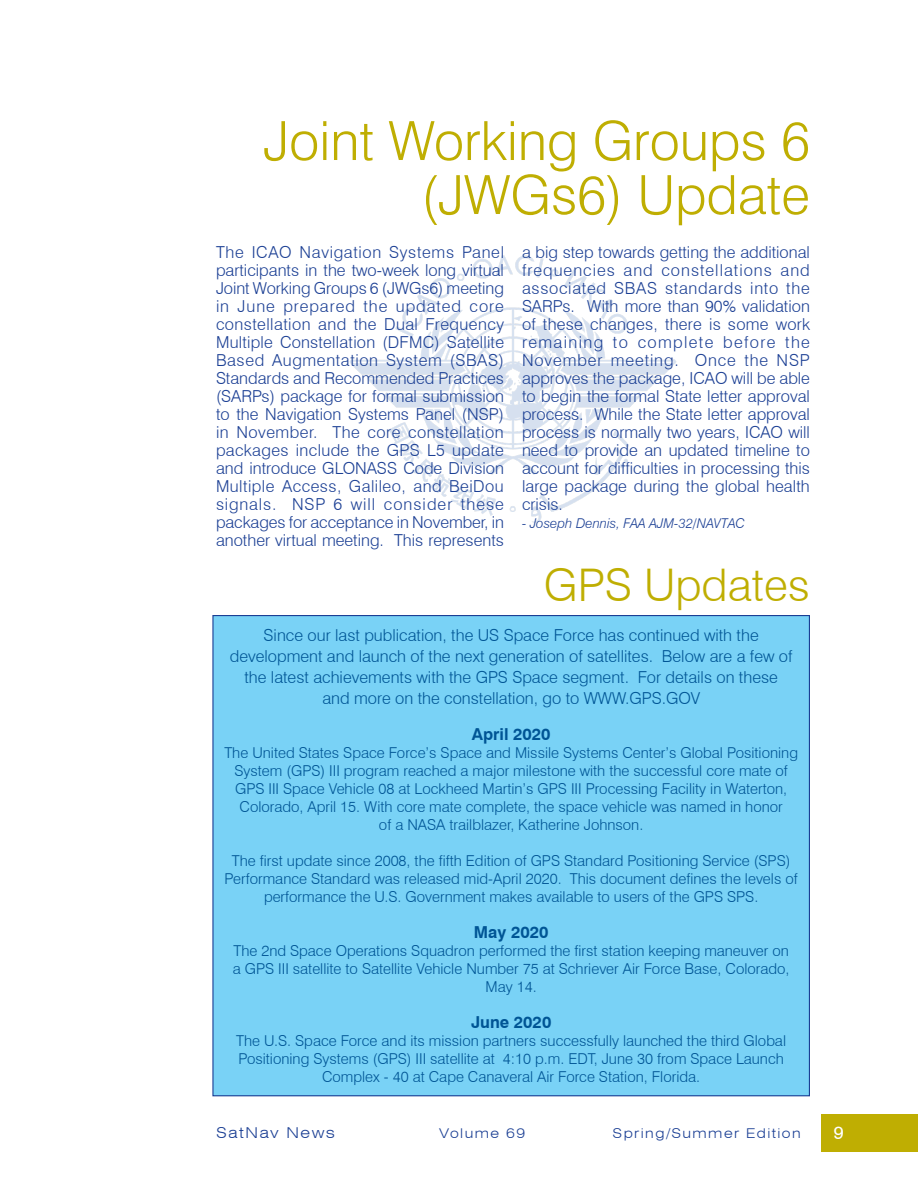
<style>
.page{position:relative;width:918px;height:1188px;background:#fff}
.page>*{position:absolute;margin:0;border:0;box-sizing:border-box;transform-origin:0 0}
.t1{font:300 54px/54px "Swiss 721 BT";color:#bfae02;text-align:right}
.t2{font:300 45px "Swiss 721 BT";color:#bfae02}
.t3{font:18px "Swiss 721 BT";color:#fff}
.t4{font:300 16.5px/18px "Swiss 721 BT";color:#1b3f94;text-align:justify}
.t5{font:300 16.5px/21px "Swiss 721 BT";color:#005595;text-align:center}
.t6{font:700 16.5px "Swiss 721 BT";color:#005595}
.t7{font:300 15px/18px "Swiss 721 BT";color:#005595;text-align:center}
.t8{font:300 expanded 15px "Swiss 721 BT";letter-spacing:.095em;color:#1b3f94}
.t9{font:italic 300 13.5px "Swiss 721 BT";color:#1b3f94}
.t10{font:300 expanded 13.5px "Swiss 721 BT";letter-spacing:.11em;color:#1b3f94}
</style>
<div class="page">
<img style="left:349px;top:255px;width:328px;height:268px">
<div style="left:822px;top:1114px;width:96px;height:38px;background:#bfae02"></div>
<div style="left:213px;top:616px;width:596px;height:480px;background:#79d2f6"></div>
<p class="t1" style="left:263px;top:113px;width:548px">Joint Working Groups 6 (JWGs6) Update</p>
<p class="t4" style="left:216px;top:243px;width:290px">The ICAO Navigation Systems Panel participants in the two-week long virtual Joint Working Groups 6 (JWGs6) meeting in June prepared the updated core constellation and the Dual Frequency Multiple Constellation (DFMC) Satellite Based Augmentation System (SBAS)<br>Standards and Recommended Practices (SARPs) package for formal submission to the Navigation Systems Panel (NSP) in November. The core constellation packages include the GPS L5 update and introduce GLONASS Code Division Multiple Access, Galileo, and BeiDou signals. NSP 6 will consider these packages for acceptance in November, in another virtual meeting. This represents</p>
<p class="t4" style="left:522px;top:243px;width:290px">a big step towards getting the additional frequencies and constellations and associated SBAS standards into the SARPs. With more than 90% validation of these changes, there is some work remaining to complete before the November meeting. Once the NSP approves the package, ICAO will be able to begin the formal State letter approval process. While the State letter approval process is normally two years, ICAO will need to provide an updated timeline to account for difficulties in processing this large package during the global health crisis.</p>
<p class="t9" style="left:522px;top:515px;width:224px">- Joseph Dennis, FAA AJM-32/NAVTAC</p>
<p class="t2" style="left:544px;top:558px;width:267px">GPS Updates</p>
<p class="t5" style="left:230px;top:625px;width:564px">Since our last publication, the US Space Force has continued with the development and launch of the next generation of satellites. Below are a few of</p>
<p class="t5" style="left:244px;top:667px;width:535px">the latest achievements with the GPS Space segment. For details on these</p>
<p class="t5" style="left:322px;top:688px;width:379px">and more on the constellation, go to WWW.GPS.GOV</p>
<p class="t6" style="left:472px;top:723px;width:80px">April 2020</p>
<p class="t7" style="left:224px;top:744px;width:575px">The United States Space Force’s Space and Missile Systems Center’s Global Positioning<br>System (GPS) III program reached a major milestone with the successful core mate of</p>
<p class="t7" style="left:235px;top:780px;width:554px;text-align:left">GPS III Space Vehicle 08 at Lockheed Martin’s GPS III Processing Facility in Waterton,<br>Colorado, April 15. With core mate complete, the space vehicle was named in honor</p>
<p class="t7" style="left:379px;top:816px;width:266px">of a NASA trailblazer, Katherine Johnson.</p>
<p class="t7" style="left:225px;top:852px;width:575px">The first update since 2008, the fifth Edition of GPS Standard Positioning Service (SPS)<br>Performance Standard was released mid-April 2020. This document defines the levels of performance the U.S. Government makes available to users of the GPS SPS.</p>
<p class="t6" style="left:474px;top:921px;width:76px">May 2020</p>
<p class="t7" style="left:233px;top:942px;width:557px">The 2nd Space Operations Squadron performed the first station keeping maneuver on</p>
<p class="t7" style="left:233px;top:960px;width:558px">a GPS III satellite to Satellite Vehicle Number 75 at Schriever Air Force Base, Colorado,</p>
<p class="t7" style="left:486px;top:978px;width:53px">May 14.</p>
<p class="t6" style="left:471px;top:1011px;width:82px">June 2020</p>
<p class="t7" style="left:236px;top:1032px;width:551px">The U.S. Space Force and its mission partners successfully launched the third Global<br>Positioning Systems (GPS) III satellite at 4:10 p.m. EDT, June 30 from Space Launch<br>Complex - 40 at Cape Canaveral Air Force Station, Florida.</p>
<p class="t8" style="left:216px;top:1124px;width:120px">SatNav News</p>
<p class="t10" style="left:439px;top:1125px;width:88px">Volume 69</p>
<p class="t10" style="left:613px;top:1125px;width:190px">Spring/Summer Edition</p>
<p class="t3" style="left:834px;top:1120px;width:11px">9</p>
</div>
